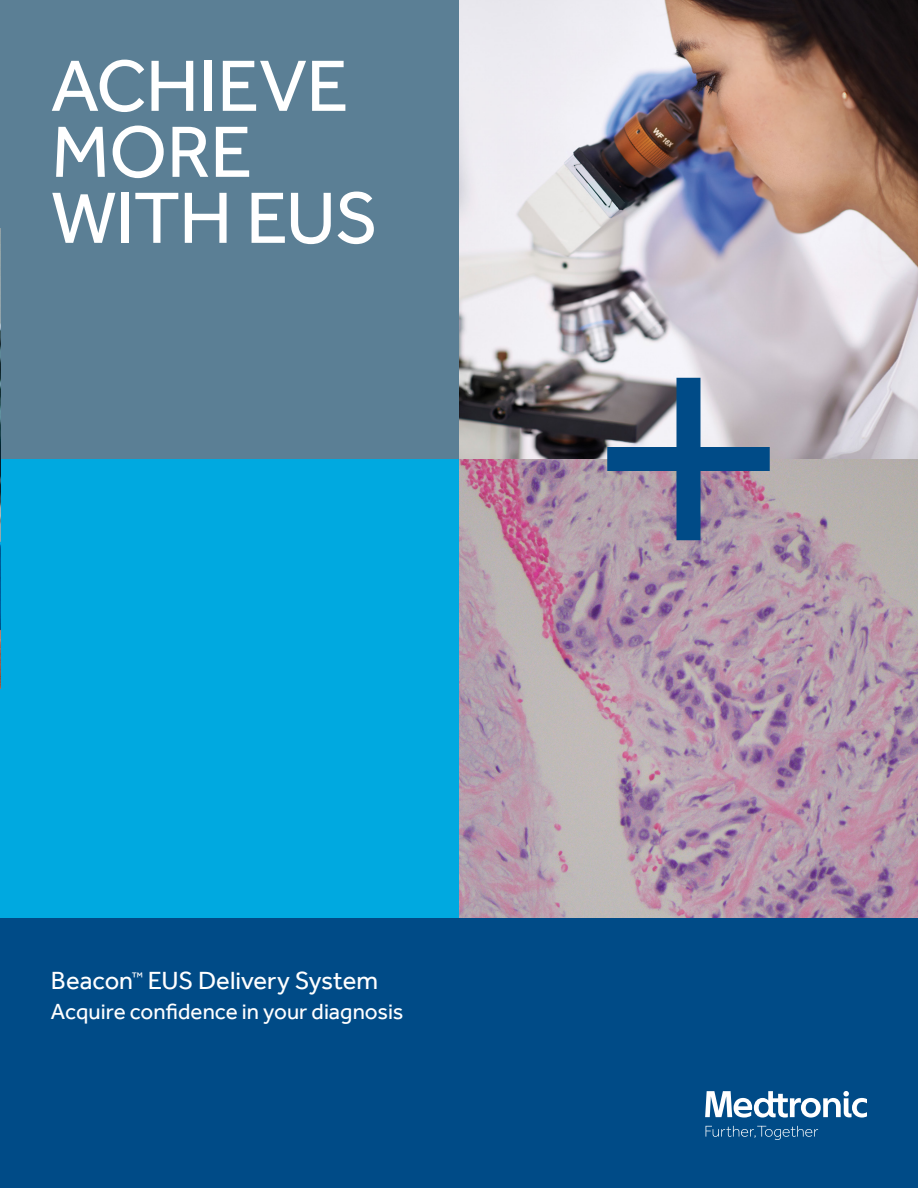
<style>
.page{position:relative;width:918px;height:1188px;background:#fff}
.page>*{position:absolute;margin:0;border:0;box-sizing:border-box;transform-origin:0 0}
.t1{font:75px/66px "Effra";letter-spacing:-.015em;color:#fff}
.t2{font:25.5px "Effra";color:#fff}
.t3{font:22.5px "Effra";color:#fff}
</style>
<div class="page">
<div style="left:0;top:0;width:459px;height:459px;background:#5b7f95"></div>
<img style="left:459px;top:0;width:459px;height:918px">
<div style="left:0;top:459px;width:459px;height:459px;background:#00a9e0"></div>
<div style="left:0;top:918px;width:918px;height:270px;background:#004b87"></div>
<img style="left:0;top:229px;width:1px;height:459px">
<svg style="left:705px;top:1091px;width:162px;height:49px"></svg>
<div style="left:677px;top:378px;width:24px;height:162px;background:#004b87"></div>
<div style="left:607px;top:447px;width:163px;height:24px;background:#004b87"></div>
<h1 class="t1" style="left:51px;top:52px;width:329px">ACHIEVE<br>MORE<br>WITH EUS</h1>
<p class="t2" style="left:51px;top:966px;width:329px">Beacon<sup>™</sup> EUS Delivery System</p>
<p class="t3" style="left:51px;top:998px;width:354px">Acquire confidence in your diagnosis</p>
</div>
